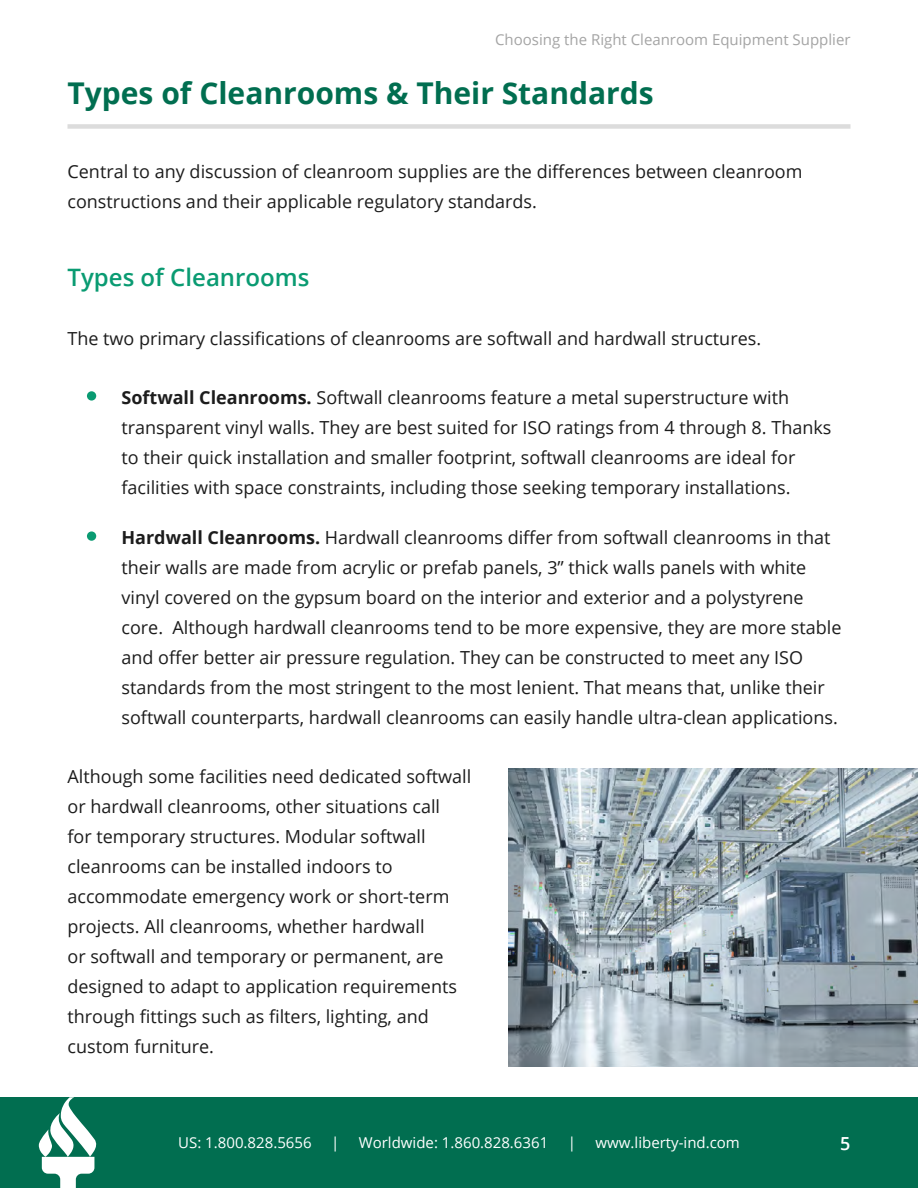
<style>
.page{position:relative;width:918px;height:1188px;background:#fff}
.page>*{position:absolute;margin:0;border:0;box-sizing:border-box;transform-origin:0 0}
.t1{font:700 30px "Open Sans";color:#016e50}
.t2{font:600 24px "Open Sans";color:#0a9b72}
.t3{font:18px/30px "Open Sans";color:#1c1c1c}
.t4{font:600 18px "Open Sans";color:#fff}
.t5{font:15px "Open Sans";color:#fff}
.t6{font:15px "Open Sans";color:#a4a4a4}
.s1{font-weight:700;font-size:21px;color:#0a9b72}
.s2{font-weight:700}
</style>
<div class="page">
<div style="left:0;top:1097px;width:918px;height:91px;background:#016e50"></div>
<svg style="left:39px;top:1097px;width:58px;height:91px"></svg>
<div style="left:68px;top:124px;width:782px;height:5px;background:#dcdcdc"></div>
<div style="left:87px;top:391px;width:9px;height:10px;background:#0a9b72;border-radius:50%"></div>
<div style="left:87px;top:531px;width:9px;height:10px;background:#0a9b72;border-radius:50%"></div>
<img style="left:508px;top:769px;width:410px;height:297px">
<p class="t6" style="left:495px;top:29px;width:357px">Choosing the Right Cleanroom Equipment Supplier</p>
<h1 class="t1" style="left:68px;top:72px;width:588px">Types of Cleanrooms &amp; Their Standards</h1>
<p class="t3" style="left:68px;top:156px;width:737px">Central to any discussion of cleanroom supplies are the differences between cleanroom constructions and their applicable regulatory standards.</p>
<h2 class="t2" style="left:68px;top:261px;width:243px">Types of Cleanrooms</h2>
<p class="t3" style="left:68px;top:323px;width:695px">The two primary classifications of cleanrooms are softwall and hardwall structures.</p>
<p class="t3" style="left:122px;top:382px;width:712px;text-indent:-34px"><span class="s1">•</span> <span class="s2">Softwall Cleanrooms.</span> Softwall cleanrooms feature a metal superstructure with transparent vinyl walls. They are best suited for ISO ratings from 4 through 8. Thanks to their quick installation and smaller footprint, softwall cleanrooms are ideal for facilities with space constraints, including those seeking temporary installations.</p>
<p class="t3" style="left:122px;top:522px;width:722px;text-indent:-34px"><span class="s1">•</span> <span class="s2">Hardwall Cleanrooms.</span> Hardwall cleanrooms differ from softwall cleanrooms in that their walls are made from acrylic or prefab panels, 3” thick walls panels with white vinyl covered on the gypsum board on the interior and exterior and a polystyrene core. Although hardwall cleanrooms tend to be more expensive, they are more stable and offer better air pressure regulation. They can be constructed to meet any ISO standards from the most stringent to the most lenient. That means that, unlike their softwall counterparts, hardwall cleanrooms can easily handle ultra-clean applications.</p>
<p class="t3" style="left:68px;top:761px;width:405px">Although some facilities need dedicated softwall or hardwall cleanrooms, other situations call<br>for temporary structures. Modular softwall cleanrooms can be installed indoors to accommodate emergency work or short-term projects. All cleanrooms, whether hardwall<br>or softwall and temporary or permanent, are designed to adapt to application requirements through fittings such as filters, lighting, and custom furniture.</p>
<p class="t5" style="left:178px;top:1133px;width:135px">US: 1.800.828.5656</p>
<p class="t5" style="left:331px;top:1133px;width:10px">|</p>
<p class="t5" style="left:359px;top:1133px;width:191px">Worldwide: 1.860.828.6361</p>
<p class="t5" style="left:568px;top:1133px;width:10px">|</p>
<p class="t5" style="left:596px;top:1133px;width:146px">www.liberty-ind.com</p>
<p class="t4" style="left:840px;top:1131px;width:12px">5</p>
</div>
